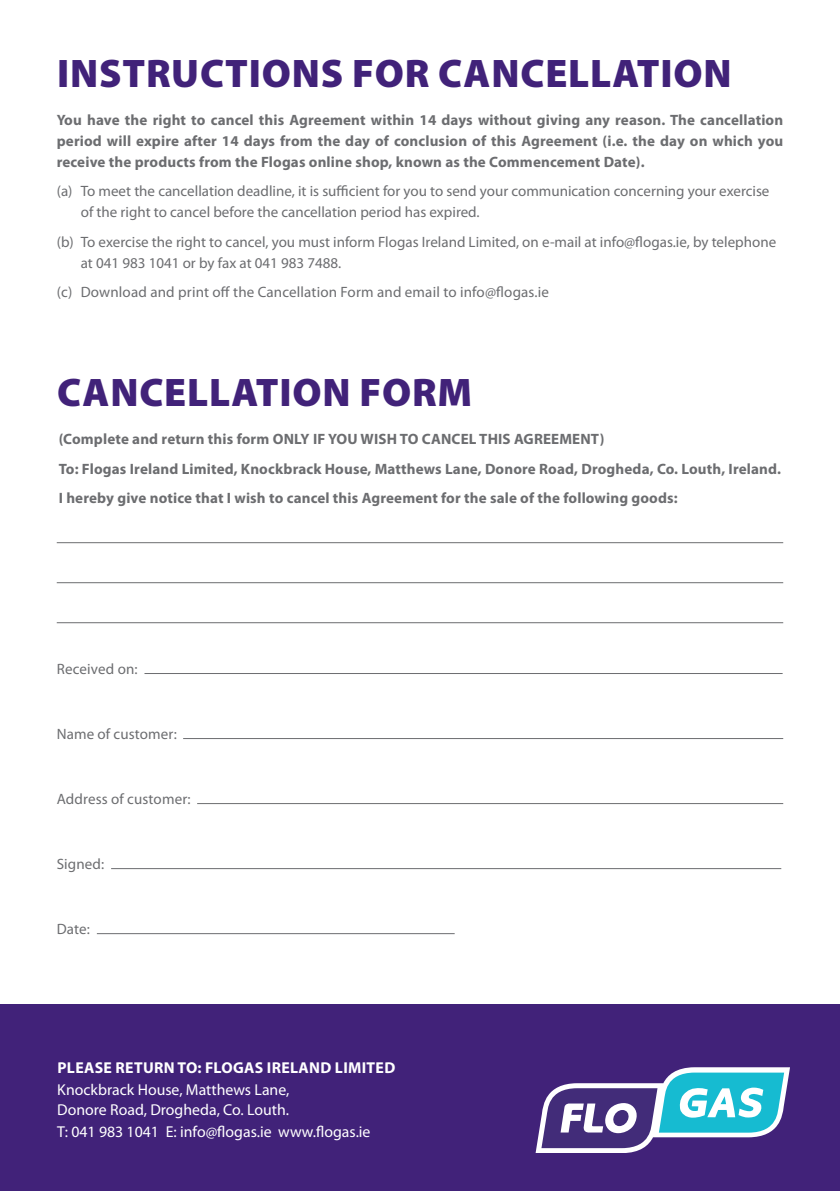
<style>
.page{position:relative;width:840px;height:1191px;background:#fff}
.page>*{position:absolute;margin:0;border:0;box-sizing:border-box;transform-origin:0 0}
.Default{font:900 40px "Myriad Pro";letter-spacing:.02em;color:#412279}
.Titles{font:15.8px/20px "Myriad Pro";color:#fff}
.Titles-2{font:700 15.8px "Myriad Pro";letter-spacing:.02em;color:#fff}
.Bold{font:700 15px/21px "Myriad Pro";letter-spacing:.01em;color:#6c6d70;text-align:justify}
.Body{font:15px/21px "Myriad Pro";color:#6c6d70}
</style>
<div class="page">
<div style="left:0;top:1004px;width:839px;height:187px;background:#412279"></div>
<svg style="left:535px;top:1067px;width:254px;height:86px"></svg>
<hr style="left:144px;top:673px;width:638px;height:1px;background:#6c6d70">
<hr style="left:183px;top:738px;width:599px;height:1px;background:#6c6d70">
<hr style="left:197px;top:803px;width:585px;height:1px;background:#6c6d70">
<hr style="left:111px;top:868px;width:669px;height:1px;background:#6c6d70">
<hr style="left:97px;top:933px;width:357px;height:1px;background:#6c6d70">
<hr style="left:57px;top:542px;width:725px;height:1px;background:#6c6d70">
<hr style="left:57px;top:582px;width:725px;height:1px;background:#6c6d70">
<hr style="left:57px;top:622px;width:725px;height:1px;background:#6c6d70">
<p class="Default" style="left:57px;top:46px;width:675px">INSTRUCTIONS FOR CANCELLATION</p>
<p class="Bold" style="left:57px;top:109px;width:727px">You have the right to cancel this Agreement within 14 days without giving any reason. The cancellation period will expire after 14 days from the day of conclusion of this Agreement (i.e. the day on which you receive the products from the Flogas online shop, known as the Commencement Date).</p>
<p class="Body" style="left:81px;top:180px;width:689px;text-indent:-24px">(a) To meet the cancellation deadline, it is sufficient for you to send your communication concerning your exercise of the right to cancel before the cancellation period has expired.</p>
<p class="Body" style="left:81px;top:231px;width:696px;text-indent:-24px">(b) To exercise the right to cancel, you must inform Flogas Ireland Limited, on e-mail at info@flogas.ie, by telephone at 041 983 1041 or by fax at 041 983 7488.</p>
<p class="Body" style="left:57px;top:281px;width:493px">(c) Download and print off the Cancellation Form and email to info@flogas.ie</p>
<p class="Default" style="left:57px;top:366px;width:416px">CANCELLATION FORM</p>
<p class="Bold" style="left:59px;top:428px;width:466px">(Complete and return this form ONLY IF YOU WISH TO CANCEL THIS AGREEMENT</p>
<p class="Bold" style="left:599px;top:428px;width:6px">)</p>
<p class="Bold" style="left:59px;top:457px;width:723px">To: Flogas Ireland Limited, Knockbrack House, Matthews Lane, Donore Road, Drogheda, Co. Louth, Ireland.</p>
<p class="Bold" style="left:59px;top:487px;width:620px">I hereby give notice that I wish to cancel this Agreement for the sale of the following goods:</p>
<p class="Body" style="left:57px;top:658px;width:82px">Received on:</p>
<p class="Body" style="left:57px;top:723px;width:122px">Name of customer:</p>
<p class="Body" style="left:57px;top:788px;width:135px">Address of customer:</p>
<p class="Body" style="left:57px;top:853px;width:49px">Signed:</p>
<p class="Body" style="left:57px;top:918px;width:35px">Date:</p>
<p class="Titles-2" style="left:57px;top:1057px;width:339px">Please return to: Flogas Ireland Li miTed</p>
<p class="Titles" style="left:57px;top:1079px;width:233px">Knockbrack House, Matthews Lane,<br>Donore Road, Drogheda, Co. Louth.</p>
<p class="Titles" style="left:57px;top:1121px;width:314px">T: 041 983 1041 E: info@flogas.ie www.flogas.ie</p>
</div>
